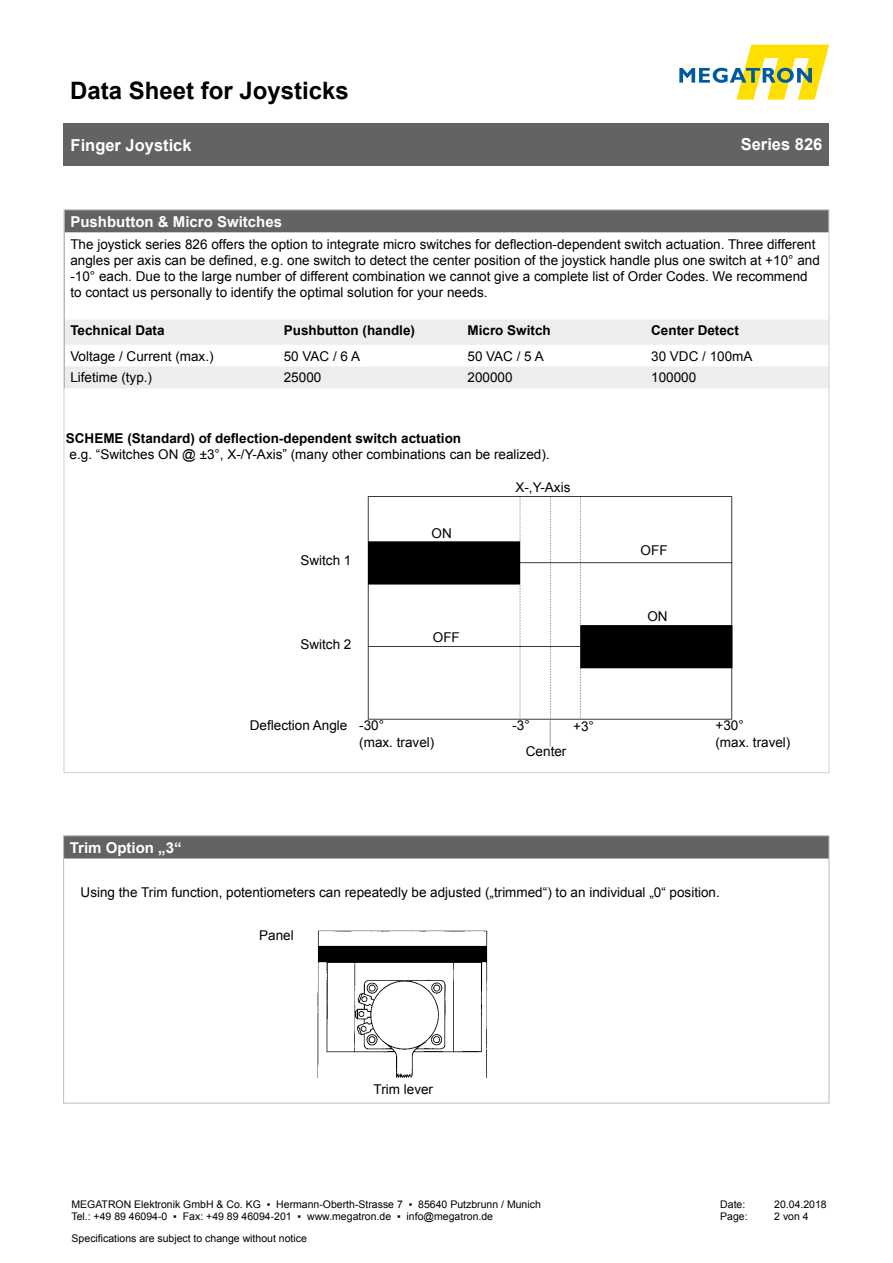
<style>
.page{position:relative;width:893px;height:1263px;background:#fff}
.page>*{position:absolute;margin:0;border:0;box-sizing:border-box;transform-origin:0 0}
.t1{font:700 24px "Arial";color:#000}
.t2{font:700 16.5px "Arial";color:#fff}
.t3{font:700 15px "Arial";color:#fff}
.t4{font:13.5px/16.2px "Arial";color:#000}
.t5{font:700 13.5px "Arial";color:#000}
.t6{font:10.5px/12.6px "Arial";color:#000}
</style>
<div class="page">
<svg style="left:679px;top:45px;width:150px;height:55px"></svg>
<div style="left:64px;top:123px;width:765px;height:43px;background:#646363"></div>
<svg style="left:66px;top:320px;width:761px;height:68px;fill:#ededed"></svg>
<div style="left:66px;top:211px;width:761px;height:21px;background:#646363"></div>
<img style="left:317px;top:930px;width:171px;height:148px">
<div style="left:64px;top:836px;width:764px;height:23px;background:#646363"></div>
<hr style="left:64px;top:858px;width:764px;height:2px;background:#fff">
<div style="left:63px;top:836px;width:766px;height:267px;border:1px solid #bcbcbc"></div>
<img style="left:367px;top:496px;width:366px;height:224px">
<hr style="left:549px;top:720px;width:2px;height:27px;background:#bcbcbc">
<h1 class="t1" style="left:70px;top:74px;width:280px">Data Sheet for Joysticks</h1>
<p class="t2" style="left:71px;top:134px;width:123px">Finger Joystick</p>
<p class="t2" style="left:741px;top:133px;width:83px">Series 826</p>
<p class="t3" style="left:70px;top:212px;width:213px">Pushbutton &amp; Micro Switches</p>
<p class="t4" style="left:70px;top:236px;width:751px">The joystick series 826 offers the option to integrate micro switches for deflection-dependent switch actuation. Three different angles per axis can be defined, e.g. one switch to detect the center position of the joystick handle plus one switch at +10° and -10° each. Due to the large number of different combination we cannot give a complete list of Order Codes. We recommend to contact us personally to identify the optimal solution for your needs.</p>
<p class="t5" style="left:70px;top:322px;width:96px">Technical Data</p>
<p class="t5" style="left:284px;top:322px;width:133px">Pushbutton (handle)</p>
<p class="t5" style="left:467px;top:322px;width:85px">Micro Switch</p>
<p class="t5" style="left:651px;top:322px;width:89px">Center Detect</p>
<p class="t4" style="left:70px;top:348px;width:145px">Voltage / Current (max.)</p>
<p class="t4" style="left:284px;top:348px;width:78px">50 VAC / 6 A</p>
<p class="t4" style="left:467px;top:348px;width:78px">50 VAC / 5 A</p>
<p class="t4" style="left:651px;top:348px;width:103px">30 VDC / 100mA</p>
<p class="t4" style="left:70px;top:370px;width:83px">Lifetime (typ.)</p>
<p class="t4" style="left:284px;top:370px;width:39px">25000</p>
<p class="t4" style="left:467px;top:370px;width:47px">200000</p>
<p class="t4" style="left:651px;top:370px;width:47px">100000</p>
<p class="t5" style="left:66px;top:429px;width:397px">SCHEME (Standard) of deflection-dependent switch actuation</p>
<p class="t4" style="left:70px;top:446px;width:481px">e.g. “Switches ON @ ±3°, X-/Y-Axis” (many other combinations can be realized).</p>
<p class="t3" style="left:70px;top:838px;width:113px">Trim Option „3“</p>
<p class="t4" style="left:300px;top:552px;width:53px">Switch 1</p>
<p class="t4" style="left:300px;top:637px;width:53px">Switch 2</p>
<p class="t4" style="left:432px;top:525px;width:22px">ON</p>
<p class="t4" style="left:433px;top:629px;width:28px">OFF</p>
<p class="t4" style="left:515px;top:480px;width:57px">X-,Y-Axis</p>
<p class="t4" style="left:250px;top:718px;width:99px">Deflection Angle</p>
<p class="t4" style="left:359px;top:718px;width:26px">-30°</p>
<p class="t4" style="left:512px;top:718px;width:19px">-3°</p>
<p class="t4" style="left:573px;top:718px;width:22px">+3°</p>
<p class="t4" style="left:359px;top:734px;width:77px">(max. travel)</p>
<p class="t4" style="left:526px;top:744px;width:42px">Center</p>
<p class="t4" style="left:641px;top:542px;width:28px">OFF</p>
<p class="t4" style="left:647px;top:608px;width:22px">ON</p>
<p class="t4" style="left:715px;top:718px;width:30px">+30°</p>
<p class="t4" style="left:715px;top:734px;width:77px">(max. travel)</p>
<p class="t4" style="left:81px;top:884px;width:641px">Using the Trim function, potentiometers can repeatedly be adjusted („trimmed“) to an individual „0“ position.</p>
<p class="t4" style="left:259px;top:927px;width:36px">Panel</p>
<p class="t4" style="left:374px;top:1081px;width:61px">Trim lever</p>
<p class="t6" style="left:71px;top:1198px;width:471px">MEGATRON Elektronik GmbH &amp; Co. KG ▪ Hermann-Oberth-Strasse 7 ▪ 85640 Putzbrunn / Munich<br>Tel.: +49 89 46094-0 ▪ Fax: +49 89 46094-201 ▪ www.megatron.de ▪ info@megatron.de</p>
<p class="t6" style="left:720px;top:1198px;width:27px">Date:</p>
<p class="t6" style="left:774px;top:1198px;width:54px">20.04.2018</p>
<p class="t6" style="left:720px;top:1210px;width:29px">Page:</p>
<p class="t6" style="left:774px;top:1210px;width:36px">2 von 4</p>
<p class="t6" style="left:72px;top:1232px;width:237px">Specifications are subject to change without notice</p>
</div>
